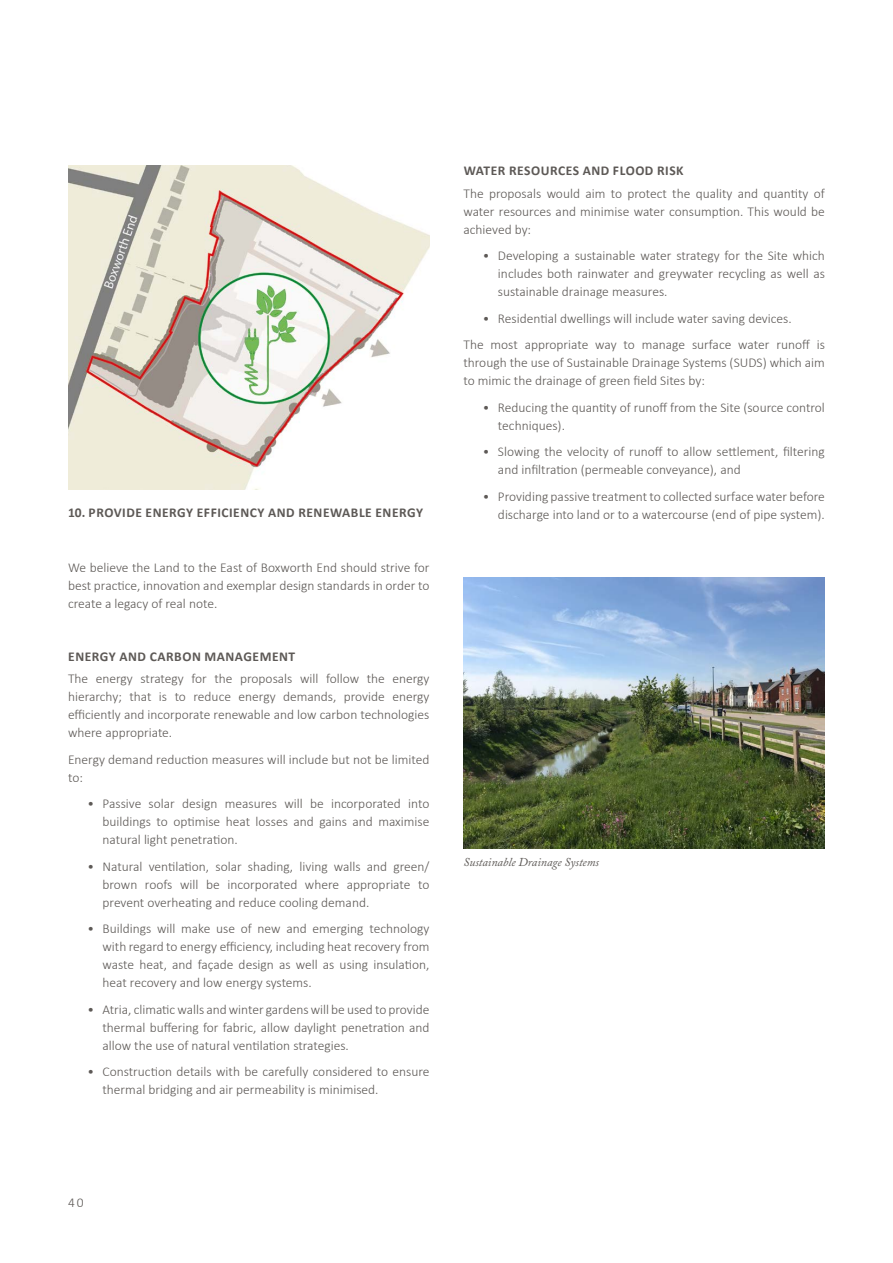
<style>
.page{position:relative;width:893px;height:1263px;background:#fff}
.page>*{position:absolute;margin:0;border:0;box-sizing:border-box;transform-origin:0 0}
.t1{font:300 13.5px/18px "Calibri";color:#5d5956;text-align:justify}
.t2{font:700 13.5px "Calibri";letter-spacing:.04em;color:#5d5956}
.t3{font:italic 12px "Adobe Caslon Pro";color:#5d5956}
</style>
<div class="page">
<img style="left:68px;top:165px;width:361px;height:324px">
<img style="left:463px;top:578px;width:362px;height:271px">
<p class="t2" style="left:68px;top:503px;width:357px">10. PROVIDE ENERGY EFFICIENCY AND RENEWABLE ENERGY</p>
<p class="t1" style="left:68px;top:558px;width:363px">We believe the Land to the East of Boxworth End should strive for best practice, innovation and exemplar design standards in order to create a legacy of real note.</p>
<p class="t2" style="left:68px;top:647px;width:228px">ENERGY AND CARBON MANAGEMENT</p>
<p class="t1" style="left:68px;top:670px;width:363px">The energy strategy for the proposals will follow the energy hierarchy; that is to reduce energy demands, provide energy efficiently and incorporate renewable and low carbon technologies where appropriate.</p>
<p class="t1" style="left:68px;top:750px;width:363px">Energy demand reduction measures will include but not be limited to:</p>
<p class="t1" style="left:103px;top:795px;width:328px;text-indent:-15px">• Passive solar design measures will be incorporated into buildings to optimise heat losses and gains and maximise natural light penetration.</p>
<p class="t1" style="left:103px;top:857px;width:328px;text-indent:-15px">• Natural ventilation, solar shading, living walls and green/ brown roofs will be incorporated where appropriate to prevent overheating and reduce cooling demand.</p>
<p class="t1" style="left:103px;top:920px;width:328px;text-indent:-15px">• Buildings will make use of new and emerging technology with regard to energy efficiency, including heat recovery from waste heat, and façade design as well as using insulation, heat recovery and low energy systems.</p>
<p class="t1" style="left:103px;top:1000px;width:328px;text-indent:-15px">• Atria, climatic walls and winter gardens will be used to provide thermal buffering for fabric, allow daylight penetration and allow the use of natural ventilation strategies.</p>
<p class="t1" style="left:103px;top:1063px;width:328px;text-indent:-15px">• Construction details with be carefully considered to ensure thermal bridging and air permeability is minimised.</p>
<p class="t2" style="left:464px;top:161px;width:221px">WATER RESOURCES AND FLOOD RISK</p>
<p class="t1" style="left:463px;top:184px;width:363px">The proposals would aim to protect the quality and quantity of water resources and minimise water consumption. This would be achieved by:</p>
<p class="t1" style="left:498px;top:247px;width:328px;text-indent:-15px">• Developing a sustainable water strategy for the Site which includes both rainwater and greywater recycling as well as sustainable drainage measures.</p>
<p class="t1" style="left:463px;top:305px;width:363px;line-height:26.5px;text-indent:20px">• Residential dwellings will include water saving devices.<br>The most appropriate way to manage surface water runoff is</p>
<p class="t1" style="left:463px;top:354px;width:363px">through the use of Sustainable Drainage Systems (SUDS) which aim to mimic the drainage of green field Sites by:</p>
<p class="t1" style="left:498px;top:398px;width:328px;text-indent:-15px">• Reducing the quantity of runoff from the Site (source control techniques).</p>
<p class="t1" style="left:498px;top:442px;width:328px;text-indent:-15px">• Slowing the velocity of runoff to allow settlement, filtering and infiltration (permeable conveyance), and</p>
<p class="t1" style="left:483px;top:487px;width:343px;text-align:right">• Providing passive treatment to collected surface water before discharge into land or to a watercourse (end of pipe system).</p>
<p class="t3" style="left:463px;top:855px;width:137px">Sustainable Drainage Systems</p>
<p class="t1" style="left:68px;top:1193px;width:17px">40</p>
</div>
